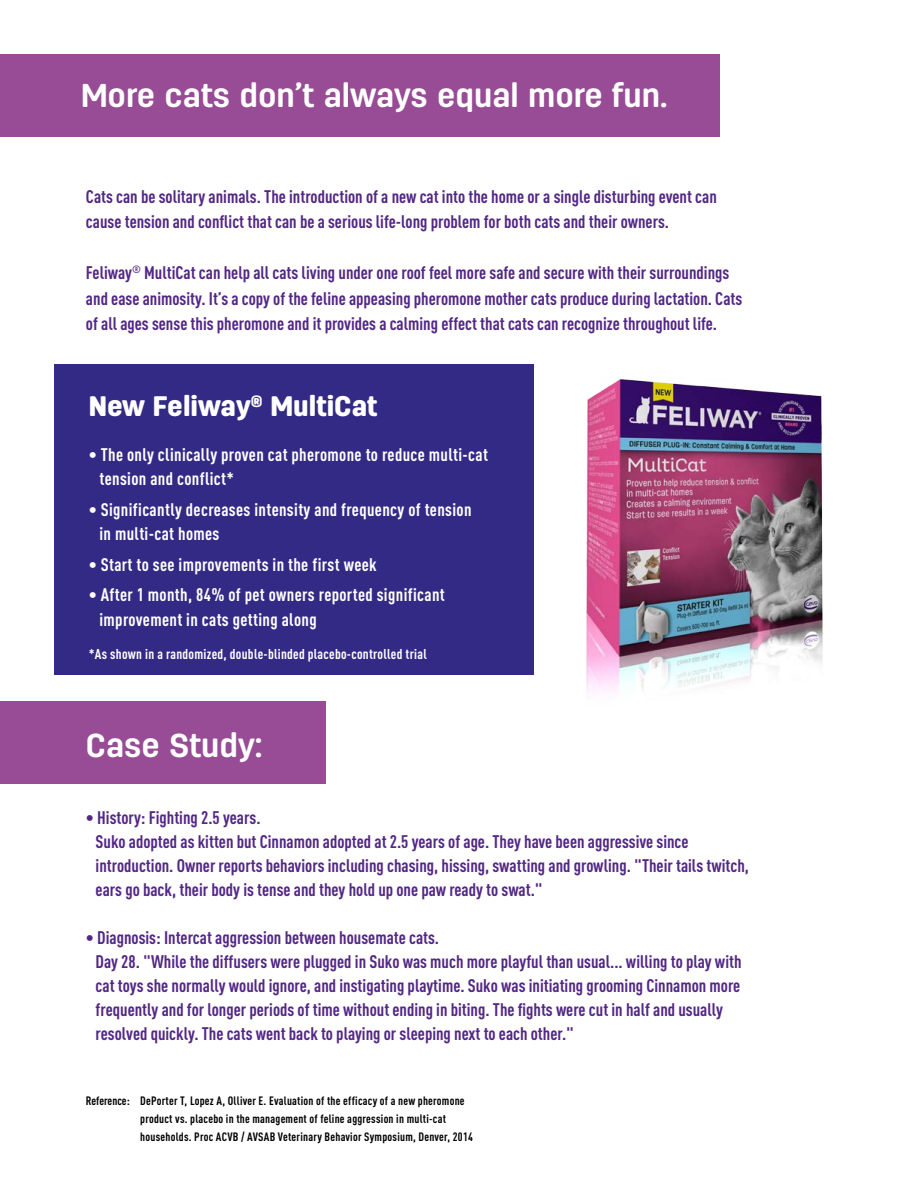
<style>
.page{position:relative;width:918px;height:1188px;background:#fff}
.page>*{position:absolute;margin:0;border:0;box-sizing:border-box;transform-origin:0 0}
.t1{font:700 33px "Antartida Rounded";color:#fff}
.t2{font:900 28.2px "Antartida Rounded";color:#fff}
.t3{font:700 18px/24px "DIN Cond";color:#522785}
.t4{font:700 18px/24.8px "DIN Cond";letter-spacing:.02em;color:#fff}
.t5{font:700 14.1px "DIN Cond";letter-spacing:.02em;color:#fff}
.t6{font:700 12px/18px "DIN Cond";letter-spacing:.02em;color:#000}
.t7{font:700 12px "DIN Cond";color:#000}
</style>
<div class="page">
<div style="left:0;top:54px;width:720px;height:82px;background:#974c95"></div>
<div style="left:0;top:701px;width:326px;height:82px;background:#974c95"></div>
<div style="left:54px;top:365px;width:480px;height:310px;background:#332a86"></div>
<img style="left:465px;top:364px;width:358px;height:329px">
<h1 class="t1" style="left:81px;top:77px;width:588px">More cats don’t always equal more fun.</h1>
<p class="t3" style="left:86px;top:183px;width:632px;line-height:25.5px">Cats can be solitary animals. The introduction of a new cat into the home or a single disturbing event can cause tension and conflict that can be a serious life-long problem for both cats and their owners.</p>
<p class="t3" style="left:86px;top:260px;width:658px;line-height:25.5px">Feliway<sup>®</sup> MultiCat can help all cats living under one roof feel more safe and secure with their surroundings and ease animosity. It’s a copy of the feline appeasing pheromone mother cats produce during lactation. Cats of all ages sense this pheromone and it provides a calming effect that cats can recognize throughout life.</p>
<h2 class="t2" style="left:89px;top:391px;width:290px">New Feliway<sup>®</sup> MultiCat</h2>
<p class="t4" style="left:100px;top:441px;width:390px;text-indent:-11px">• The only clinically proven cat pheromone to reduce multi-cat tension and conflict*</p>
<p class="t4" style="left:100px;top:497px;width:374px;text-indent:-11px">• Significantly decreases intensity and frequency of tension in multi-cat homes</p>
<p class="t4" style="left:89px;top:552px;width:290px">• Start to see improvements in the first week</p>
<p class="t4" style="left:100px;top:582px;width:347px;text-indent:-11px">• After 1 month, 84% of pet owners reported significant improvement in cats getting along</p>
<p class="t5" style="left:89px;top:646px;width:340px">*As shown in a randomized, double-blinded placebo-controlled trial</p>
<h1 class="t1" style="left:86px;top:727px;width:178px">Case Study:</h1>
<p class="t3" style="left:96px;top:805px;width:655px;text-indent:-10px">• History: Fighting 2.5 years.<br>Suko adopted as kitten but Cinnamon adopted at 2.5 years of age. They have been aggressive since introduction. Owner reports behaviors including chasing, hissing, swatting and growling. "Their tails twitch, ears go back, their body is tense and they hold up one paw ready to swat."</p>
<p class="t3" style="left:96px;top:925px;width:647px;text-indent:-10px">• Diagnosis: Intercat aggression between housemate cats.<br>Day 28. "While the diffusers were plugged in Suko was much more playful than usual... willing to play with cat toys she normally would ignore, and instigating playtime. Suko was initiating grooming Cinnamon more frequently and for longer periods of time without ending in biting. The fights were cut in half and usually resolved quickly. The cats went back to playing or sleeping next to each other."</p>
<p class="t7" style="left:86px;top:1094px;width:45px">Reference:</p>
<p class="t6" style="left:140px;top:1091px;width:334px">DePorter T, Lopez A, Olliver E. Evaluation of the efficacy of a new pheromone product vs. placebo in the management of feline aggression in multi-cat households. Proc ACVB / AVSAB Veterinary Behavior Symposium, Denver, 2014</p>
</div>
